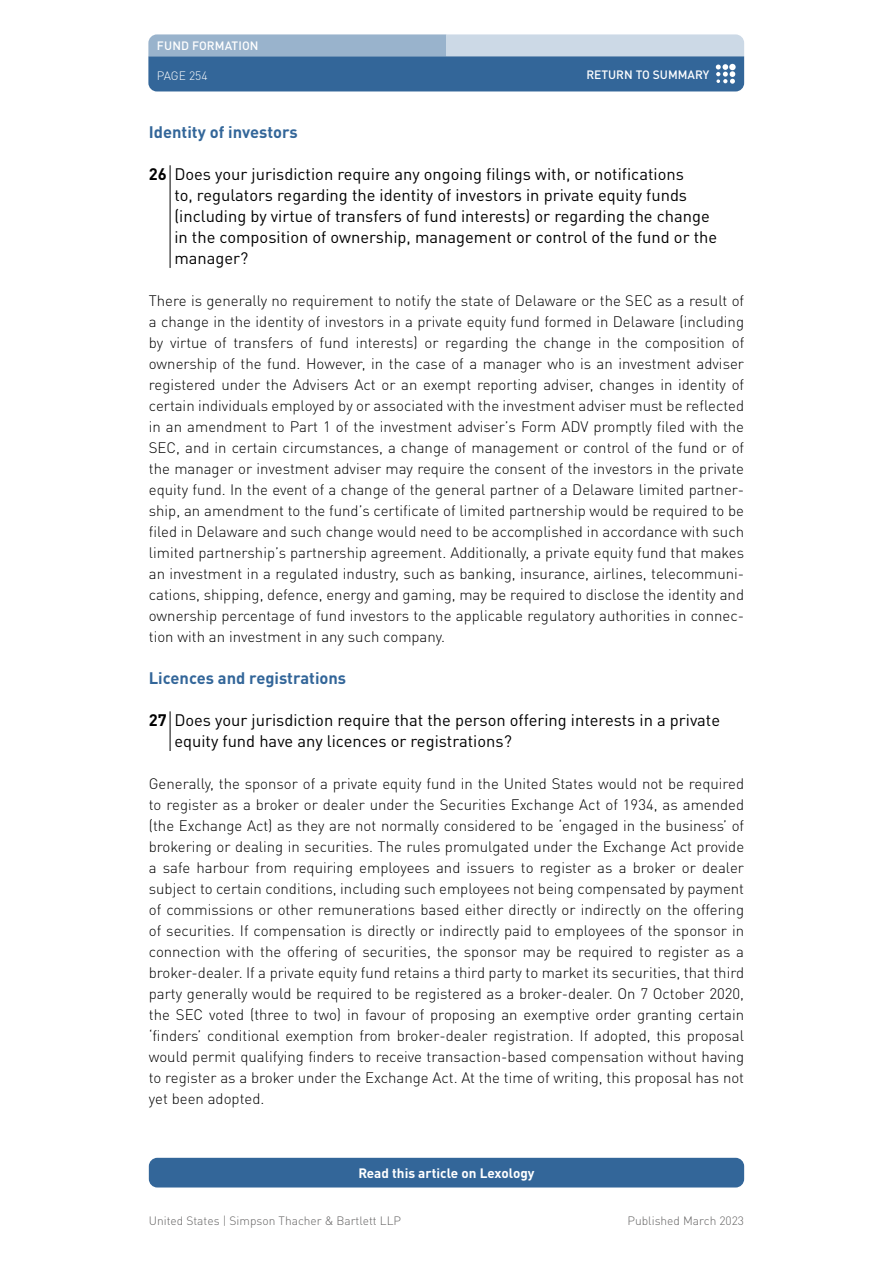
<style>
.page{position:relative;width:893px;height:1263px;background:#fff}
.page>*{position:absolute;margin:0;border:0;box-sizing:border-box;transform-origin:0 0}
.Q_text{font:16.5px/21px "DIN Pro";color:#000}
.Q_header{font:700 16.5px "DIN Pro";color:#369}
.First_para{font:300 15px/21px "DIN Pro";color:#000;text-align:justify}
.t1{font:700 13.5px "DIN Pro";color:#fff}
.t2{font:300 12px "DIN Pro";color:#646363}
.t3{font:500 12px "DIN Pro";color:#fff}
.t4{font:300 12px "DIN Pro";color:#fff}
.s1{font-weight:700}
</style>
<div class="page">
<div style="left:149px;top:1158px;width:595px;height:29px;background:#369;border-radius:9px"></div>
<svg style="left:148px;top:34px;width:596px;height:57px;background:#678db3"></svg>
<hr style="left:170px;top:165px;width:1px;height:103px;background:#000">
<hr style="left:170px;top:711px;width:1px;height:40px;background:#000">
<p class="t3" style="left:157px;top:36px;width:103px">FUND FORMATION</p>
<p class="t4" style="left:157px;top:66px;width:52px">PAGE 254</p>
<p class="t3" style="left:586px;top:65px;width:124px">RETURN TO SUMMARY</p>
<p class="Q_header" style="left:149px;top:119px;width:150px">Identity of investors</p>
<p class="Q_text" style="left:174px;top:162px;width:544px;text-indent:-26px"><span class="s1">26</span> Does your jurisdiction require any ongoing filings with, or notifications<br>to, regulators regarding the identity of investors in private equity funds (including by virtue of transfers of fund interests) or regarding the change in the composition of ownership, management or control of the fund or the manager?</p>
<p class="First_para" style="left:149px;top:289px;width:597px">There is generally no requirement to notify the state of Delaware or the SEC as a result of a change in the identity of investors in a private equity fund formed in Delaware (including by virtue of transfers of fund interests) or regarding the change in the composition of ownership of the fund. However, in the case of a manager who is an investment adviser registered under the Advisers Act or an exempt reporting adviser, changes in identity of certain individuals employed by or associated with the investment adviser must be reflected in an amendment to Part 1 of the investment adviser’s Form ADV promptly filed with the SEC, and in certain circumstances, a change of management or control of the fund or of the manager or investment adviser may require the consent of the investors in the private equity fund. In the event of a change of the general partner of a Delaware limited partner&shy;ship, an amendment to the fund’s certificate of limited partnership would be required to be filed in Delaware and such change would need to be accomplished in accordance with such limited partnership’s partnership agreement. Additionally, a private equity fund that makes an investment in a regulated industry, such as banking, insurance, airlines, telecommuni&shy;cations, shipping, defence, energy and gaming, may be required to disclose the identity and ownership percentage of fund investors to the applicable regulatory authorities in connec&shy;tion with an investment in any such company.</p>
<p class="Q_header" style="left:149px;top:665px;width:199px">Licences and registrations</p>
<p class="Q_text" style="left:174px;top:708px;width:547px;text-indent:-26px"><span class="s1">27</span> Does your jurisdiction require that the person offering interests in a private equity fund have any licences or registrations?</p>
<p class="First_para" style="left:149px;top:772px;width:597px">Generally, the sponsor of a private equity fund in the United States would not be required to register as a broker or dealer under the Securities Exchange Act of 1934, as amended (the Exchange Act) as they are not normally considered to be ‘engaged in the business’ of brokering or dealing in securities. The rules promulgated under the Exchange Act provide a safe harbour from requiring employees and issuers to register as a broker or dealer subject to certain conditions, including such employees not being compensated by payment of commissions or other remunerations based either directly or indirectly on the offering of securities. If compensation is directly or indirectly paid to employees of the sponsor in connection with the offering of securities, the sponsor may be required to register as a broker-dealer. If a private equity fund retains a third party to market its securities, that third party generally would be required to be registered as a broker-dealer. On 7 October 2020, the SEC voted (three to two) in favour of proposing an exemptive order granting certain ‘finders’ conditional exemption from broker-dealer registration. If adopted, this proposal would permit qualifying finders to receive transaction-based compensation without having to register as a broker under the Exchange Act. At the time of writing, this proposal has not yet been adopted.</p>
<p class="t1" style="left:358px;top:1162px;width:178px">Read this article on Lexology</p>
<p class="t2" style="left:149px;top:1211px;width:254px">United States | Simpson Thacher &amp; Bartlett LLP</p>
<p class="t2" style="left:628px;top:1211px;width:118px">Published March 2023</p>
</div>
